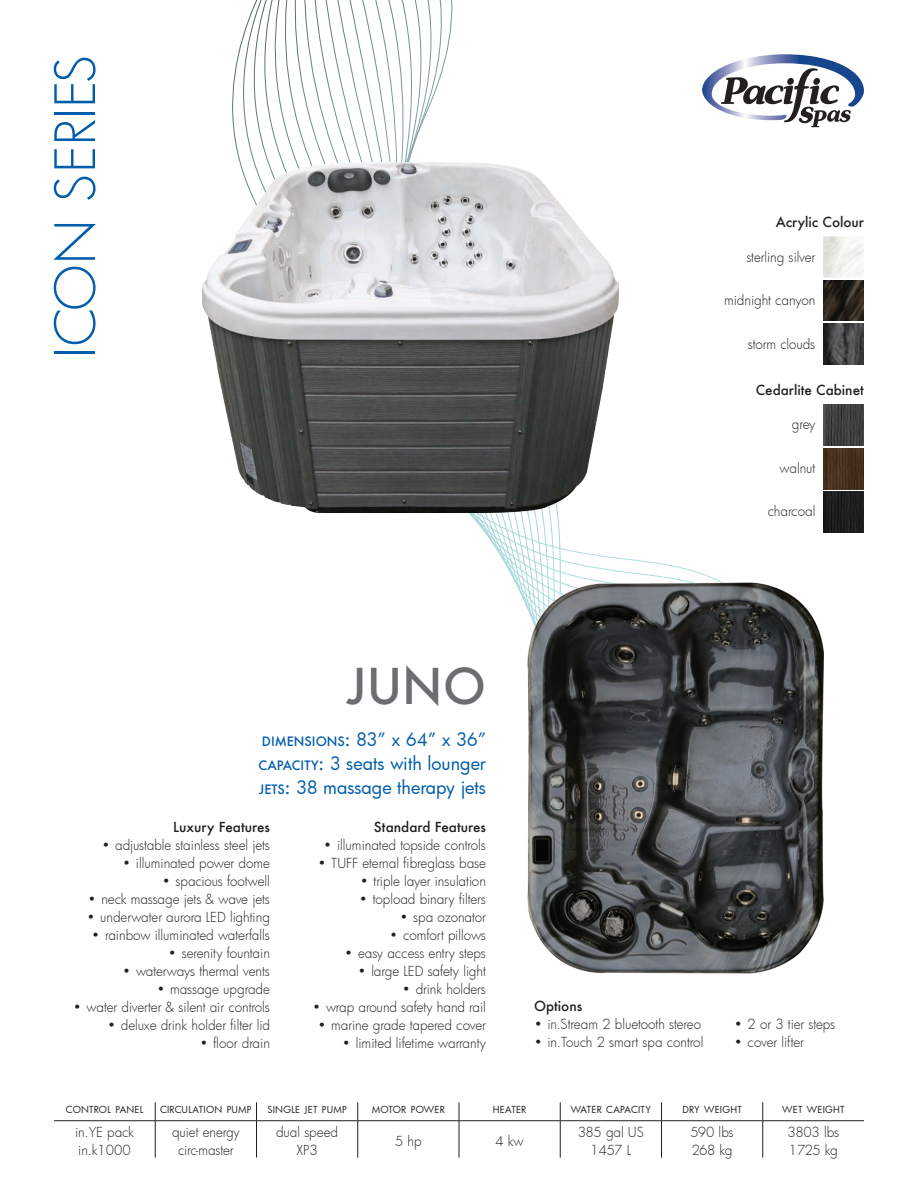
<style>
.page{position:relative;width:918px;height:1188px;background:#fff}
.page>*{position:absolute;margin:0;border:0;box-sizing:border-box;transform-origin:0 0}
.t1{font:300 54px "Futura";color:#015dab}
.t2{font:500 48px "Futura";color:#6c6d70}
.t3{font:18px/24px "Futura";letter-spacing:-.005em;color:#015dab;text-align:justify}
.t4{font:300 13.5px/18px "Futura";letter-spacing:-.005em;color:#231f20;text-align:center}
.t5{font:500 13.5px "Futura";color:#231f20}
.t6{font:300 13.5px/18px "Futura";letter-spacing:-.035em;color:#231f20}
.t7{font:300 13.5px/18px "Futura";letter-spacing:-.025em;color:#231f20;text-align:center}
.t8{font:9.45px "Futura";letter-spacing:.02em;color:#231f20}
.s1{font-weight:500;font-size:12.6px}
.s2{font-weight:500}
</style>
<div class="page">
<svg style="left:232px;top:0;width:488px;height:608px"></svg>
<svg style="left:702px;top:54px;width:162px;height:73px"></svg>
<img style="left:527px;top:581px;width:297px;height:393px">
<img style="left:202px;top:162px;width:417px;height:351px">
<svg style="left:155px;top:1102px;width:1px;height:18px"></svg>
<svg style="left:357px;top:1102px;width:1px;height:18px"></svg>
<hr style="left:155px;top:1120px;width:101px;height:1px;background:#231f20">
<hr style="left:155px;top:1121px;width:1px;height:37px;background:#231f20">
<hr style="left:256px;top:1120px;width:102px;height:1px;background:#231f20">
<hr style="left:357px;top:1121px;width:1px;height:37px;background:#231f20">
<svg style="left:256px;top:1102px;width:1px;height:19px"></svg>
<svg style="left:459px;top:1102px;width:1px;height:18px"></svg>
<svg style="left:560px;top:1102px;width:1px;height:18px"></svg>
<svg style="left:661px;top:1102px;width:1px;height:18px"></svg>
<svg style="left:762px;top:1102px;width:1px;height:18px"></svg>
<hr style="left:54px;top:1120px;width:101px;height:1px;background:#231f20">
<hr style="left:256px;top:1121px;width:1px;height:37px;background:#231f20">
<hr style="left:358px;top:1120px;width:101px;height:1px;background:#231f20">
<hr style="left:459px;top:1120px;width:101px;height:1px;background:#231f20">
<hr style="left:459px;top:1121px;width:1px;height:37px;background:#231f20">
<hr style="left:560px;top:1120px;width:102px;height:1px;background:#231f20">
<hr style="left:560px;top:1121px;width:1px;height:37px;background:#231f20">
<hr style="left:662px;top:1120px;width:101px;height:1px;background:#231f20">
<hr style="left:661px;top:1121px;width:1px;height:37px;background:#231f20">
<hr style="left:763px;top:1120px;width:101px;height:1px;background:#231f20">
<hr style="left:762px;top:1121px;width:1px;height:37px;background:#231f20">
<img style="left:824px;top:449px;width:40px;height:40px">
<img style="left:824px;top:405px;width:40px;height:40px">
<div style="left:824px;top:492px;width:40px;height:40px;background:#1d1d1c"></div>
<img style="left:824px;top:280px;width:40px;height:41px">
<img style="left:824px;top:237px;width:40px;height:40px">
<img style="left:824px;top:324px;width:40px;height:40px">
<h1 class="t1" style="left:39px;top:359px;width:306px;rotate:-90deg">ICON SERIES</h1>
<p class="t5" style="left:776px;top:213px;width:90px">Acrylic Colour</p>
<p class="t4" style="left:746px;top:248px;width:71px">sterling silver</p>
<p class="t4" style="left:724px;top:291px;width:93px">midnight canyon</p>
<p class="t4" style="left:748px;top:335px;width:69px">storm clouds</p>
<p class="t5" style="left:756px;top:380px;width:110px">Cedarlite Cabinet</p>
<p class="t4" style="left:792px;top:415px;width:25px">grey</p>
<p class="t4" style="left:780px;top:459px;width:37px">walnut</p>
<p class="t4" style="left:768px;top:502px;width:49px">charcoal</p>
<h2 class="t2" style="left:347px;top:653px;width:140px">JUNO</h2>
<h3 class="t3" style="left:258px;top:727px;width:229px"><span class="s1">DIMENSIONS</span><span class="s2">:</span> 83” x 64” x 36” <span class="s1">CAPACITY</span><span class="s2">:</span> 3 seats with lounger <span class="s1">JETS</span><span class="s2">:</span> 38 massage therapy jets</h3>
<p class="t5" style="left:173px;top:818px;width:98px">Luxury Features</p>
<p class="t4" style="left:102px;top:836px;width:170px">• adjustable stainless steel jets</p>
<p class="t4" style="left:122px;top:854px;width:149px">• illuminated power dome</p>
<p class="t4" style="left:162px;top:872px;width:109px">• spacious footwell</p>
<p class="t4" style="left:88px;top:890px;width:184px">• neck massage jets &amp; wave jets</p>
<p class="t4" style="left:87px;top:908px;width:185px">• underwater aurora LED lighting</p>
<p class="t4" style="left:92px;top:926px;width:180px">• rainbow illuminated waterfalls</p>
<p class="t4" style="left:168px;top:944px;width:103px">• serenity fountain</p>
<p class="t4" style="left:123px;top:962px;width:149px">• waterways thermal vents</p>
<p class="t4" style="left:157px;top:980px;width:115px">• massage upgrade</p>
<p class="t4" style="left:73px;top:998px;width:198px">• water diverter &amp; silent air controls</p>
<p class="t4" style="left:107px;top:1016px;width:164px">• deluxe drink holder filter lid</p>
<p class="t4" style="left:200px;top:1034px;width:72px">• floor drain</p>
<p class="t5" style="left:374px;top:818px;width:114px">Standard Features</p>
<p class="t4" style="left:324px;top:836px;width:164px">• illuminated topside controls</p>
<p class="t4" style="left:318px;top:854px;width:170px">• TUFF eternal fibreglass base</p>
<p class="t4" style="left:360px;top:872px;width:127px">• triple layer insulation</p>
<p class="t4" style="left:359px;top:890px;width:128px">• topload binary filters</p>
<p class="t4" style="left:400px;top:908px;width:88px">• spa ozonator</p>
<p class="t4" style="left:390px;top:926px;width:98px">• comfort pillows</p>
<p class="t4" style="left:345px;top:944px;width:143px">• easy access entry steps</p>
<p class="t4" style="left:358px;top:962px;width:130px">• large LED safety light</p>
<p class="t4" style="left:402px;top:980px;width:85px">• drink holders</p>
<p class="t4" style="left:313px;top:998px;width:175px">• wrap around safety hand rail</p>
<p class="t4" style="left:318px;top:1016px;width:170px">• marine grade tapered cover</p>
<p class="t4" style="left:342px;top:1034px;width:145px">• limited lifetime warranty</p>
<p class="t5" style="left:534px;top:997px;width:50px">Options</p>
<p class="t4" style="left:534px;top:1015px;width:169px">• in.Stream 2 bluetooth stereo</p>
<p class="t4" style="left:534px;top:1033px;width:171px">• in.Touch 2 smart spa control</p>
<p class="t4" style="left:734px;top:1014px;width:103px">• 2 or 3 tier steps</p>
<p class="t4" style="left:734px;top:1032px;width:71px">• cover lifter</p>
<p class="t8" style="left:66px;top:1103px;width:79px">CONTROL PANEL</p>
<p class="t8" style="left:160px;top:1103px;width:93px">CIRCULATION PUMP</p>
<p class="t8" style="left:267px;top:1103px;width:81px">SINGLE JET PUMP</p>
<p class="t8" style="left:372px;top:1103px;width:74px">MOTOR POWER</p>
<p class="t8" style="left:493px;top:1103px;width:35px">HEATER</p>
<p class="t8" style="left:571px;top:1103px;width:82px">WATER CAPACITY</p>
<p class="t8" style="left:682px;top:1103px;width:61px">DRY WEIGHT</p>
<p class="t8" style="left:782px;top:1103px;width:64px">WET WEIGHT</p>
<p class="t4" style="left:75px;top:1123px;width:60px;text-align:left">in.YE pack in.k1000</p>
<p class="t4" style="left:172px;top:1123px;width:69px">quiet energy circ-master</p>
<p class="t4" style="left:276px;top:1123px;width:64px">dual speed<br>XP3</p>
<p class="t4" style="left:395px;top:1132px;width:28px">5 hp</p>
<p class="t4" style="left:495px;top:1132px;width:30px">4 kw</p>
<p class="t7" style="left:578px;top:1123px;width:68px">385 gal US<br>1457 L</p>
<p class="t6" style="left:691px;top:1123px;width:45px">590 lbs<br>268 kg</p>
<p class="t6" style="left:788px;top:1123px;width:53px">3803 lbs<br>1725 kg</p>
</div>
